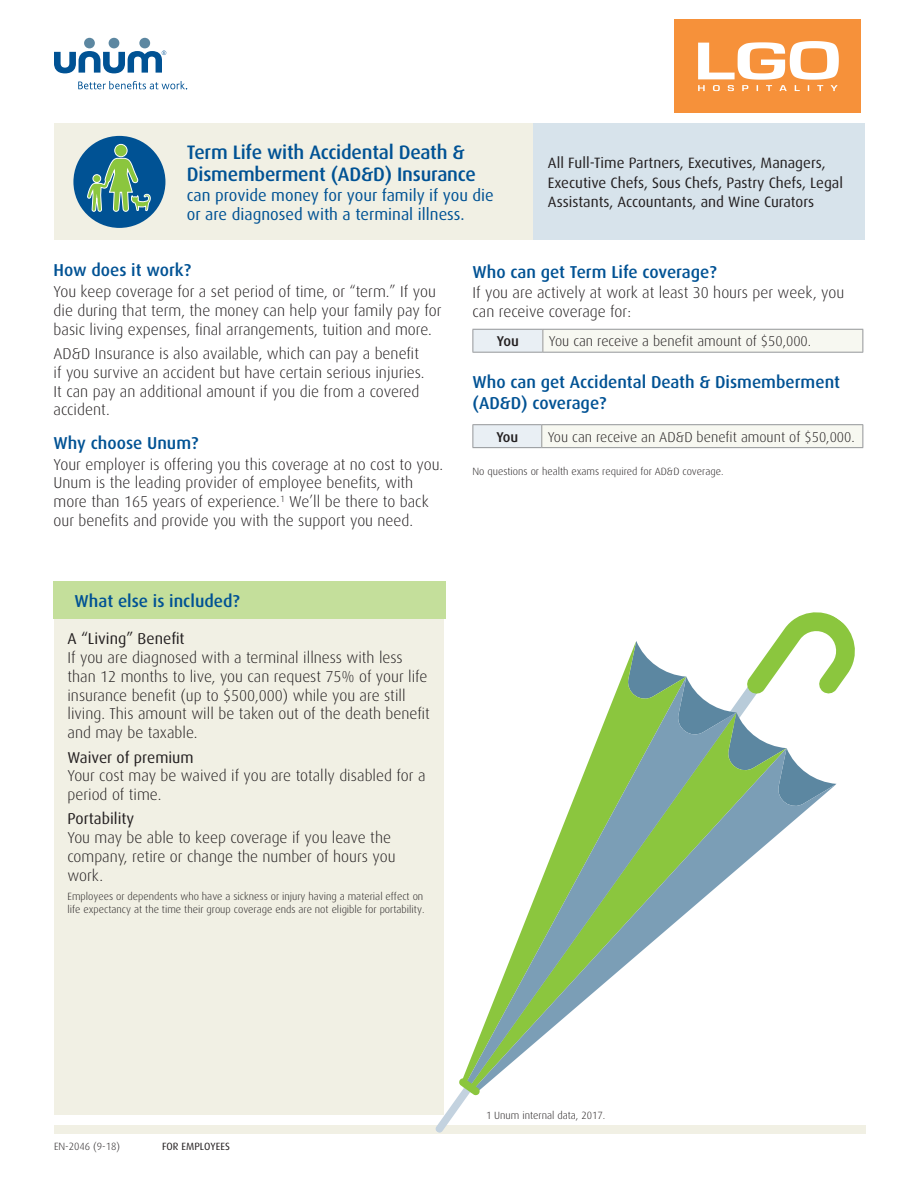
<style>
.page{position:relative;width:918px;height:1188px;background:#fff}
.page>*{position:absolute;margin:0;border:0;box-sizing:border-box;transform-origin:0 0}
.t1{font:500 21.75px "Dax Pro";letter-spacing:-.01em;color:#005294}
.t2{font:500 19.5px/22.5px "Dax Pro";letter-spacing:-.01em;color:#005294}
.t3{font:18px "Dax Pro";color:#005294}
.t4{font:500 17.25px/21px "Dax Pro";color:#005294}
.t5{font:16.5px/19.5px "Dax Pro";color:#005294}
.t6{font:300 15.75px/18.8px "Dax Pro";color:#231f20}
.t7{font:15.75px "Dax Pro";color:#231f20}
.t8{font:15px/19.5px "Dax Pro";color:#231f20}
.t9{font:300 14.25px "Dax Pro";color:#231f20}
.t10{font:500 14.25px "Dax Pro";letter-spacing:-.03em;color:#231f20}
.t11{font:300 10.5px/13.5px "Dax Pro";color:#231f20}
.t12{font:10.5px "Dax Pro";color:#231f20}
</style>
<div class="page">
<div style="left:54px;top:1126px;width:812px;height:8px;background:#f1f0e4"></div>
<img style="left:674px;top:20px;width:186px;height:92px">
<div style="left:84px;top:38px;width:11px;height:10px;background:#5c87a1;border-radius:50%"></div>
<div style="left:109px;top:38px;width:10px;height:10px;background:#5c87a1;border-radius:50%"></div>
<div style="left:139px;top:38px;width:11px;height:10px;background:#5c87a1;border-radius:50%"></div>
<svg style="left:54px;top:51px;width:112px;height:22px"></svg>
<svg style="left:78px;top:81px;width:109px;height:8px"></svg>
<div style="left:473px;top:329px;width:70px;height:23px;background:#e9eff4"></div>
<div style="left:543px;top:329px;width:320px;height:23px;background:#f7f8f1"></div>
<hr style="left:472px;top:329px;width:71px;height:1px;background:#939598">
<svg style="left:472px;top:330px;width:1px;height:22px"></svg>
<hr style="left:543px;top:329px;width:320px;height:1px;background:#939598">
<svg style="left:542px;top:330px;width:1px;height:22px"></svg>
<svg style="left:862px;top:330px;width:1px;height:22px"></svg>
<hr style="left:472px;top:352px;width:71px;height:1px;background:#939598">
<hr style="left:543px;top:352px;width:320px;height:1px;background:#939598">
<div style="left:473px;top:425px;width:69px;height:23px;background:#e9eff4"></div>
<div style="left:542px;top:425px;width:321px;height:23px;background:#f7f8f1"></div>
<hr style="left:472px;top:424px;width:70px;height:1px;background:#939598">
<svg style="left:472px;top:425px;width:1px;height:22px"></svg>
<hr style="left:542px;top:424px;width:321px;height:1px;background:#939598">
<svg style="left:541px;top:425px;width:1px;height:22px"></svg>
<svg style="left:862px;top:425px;width:1px;height:22px"></svg>
<hr style="left:472px;top:447px;width:70px;height:1px;background:#939598">
<hr style="left:542px;top:447px;width:321px;height:1px;background:#939598">
<div style="left:53px;top:581px;width:393px;height:38px;background:#c4df9b"></div>
<div style="left:54px;top:619px;width:389px;height:496px;background:#f1f0e4"></div>
<div style="left:533px;top:123px;width:332px;height:117px;background:#d7e3eb"></div>
<div style="left:54px;top:123px;width:479px;height:117px;background:#f1f0e4"></div>
<div style="left:73px;top:136px;width:92px;height:92px;background:#005294;border-radius:50%"></div>
<svg style="left:86px;top:144px;width:66px;height:84px"></svg>
<svg style="left:736px;top:811px;width:69px;height:59px"></svg>
<svg style="left:475px;top:677px;width:261px;height:397px"></svg>
<svg style="left:435px;top:1048px;width:63px;height:85px"></svg>
<svg style="left:626px;top:612px;width:229px;height:199px"></svg>
<p class="t2" style="left:187px;top:140px;width:291px">Term Life with Accidental Death &amp;<br>Dismemberment (AD&amp;D) Insurance</p>
<p class="t5" style="left:187px;top:185px;width:309px">can provide money for your family if you die or are diagnosed with a terminal illness.</p>
<p class="t8" style="left:548px;top:153px;width:297px">All Full-Time Partners, Executives, Managers,<br>Executive Chefs, Sous Chefs, Pastry Chefs, Legal<br>Assistants, Accountants, and Wine Curators</p>
<h1 class="t1" style="left:187px;top:157px;width:640px">Term Life with Accidental Death &amp; Dismemberment (AD&amp;D) Insurance</h1>
<p class="t3" style="left:187px;top:185px;width:644px">can provide money for your family if you die or are diagnosed with a terminal illness.</p>
<p class="t4" style="left:54px;top:259px;width:139px">How does it work?</p>
<p class="t6" style="left:54px;top:282px;width:389px">You keep coverage for a set period of time, or “term.” If you die during that term, the money can help your family pay for basic living expenses, final arrangements, tuition and more.</p>
<p class="t6" style="left:54px;top:344px;width:373px">AD&amp;D Insurance is also available, which can pay a benefit if you survive an accident but have certain serious injuries.<br>It can pay an additional amount if you die from a covered accident.</p>
<p class="t4" style="left:54px;top:432px;width:146px">Why choose Unum?</p>
<p class="t6" style="left:54px;top:454px;width:391px">Your employer is offering you this coverage at no cost to you.<br>Unum is the leading provider of employee benefits, with more than 165 years of experience.<sup>1</sup> We’ll be there to back our benefits and provide you with the support you need.</p>
<p class="t4" style="left:75px;top:590px;width:167px">What else is included?</p>
<p class="t7" style="left:68px;top:629px;width:119px">A “Living” Benefit</p>
<p class="t6" style="left:68px;top:648px;width:364px">If you are diagnosed with a terminal illness with less than 12 months to live, you can request 75% of your life insurance benefit (up to $500,000) while you are still living. This amount will be taken out of the death benefit and may be taxable.</p>
<p class="t7" style="left:68px;top:747px;width:128px">Waiver of premium</p>
<p class="t6" style="left:68px;top:766px;width:360px">Your cost may be waived if you are totally disabled for a period of time.</p>
<p class="t7" style="left:68px;top:809px;width:68px">Portability</p>
<p class="t6" style="left:68px;top:828px;width:330px">You may be able to keep coverage if you leave the company, retire or change the number of hours you work.</p>
<p class="t11" style="left:68px;top:889px;width:358px">Employees or dependents who have a sickness or injury having a material effect on life expectancy at the time their group coverage ends are not eligible for portability.</p>
<p class="t4" style="left:472px;top:261px;width:246px">Who can get Term Life coverage?</p>
<p class="t6" style="left:472px;top:283px;width:373px">If you are actively at work at least 30 hours per week, you can receive coverage for:</p>
<p class="t10" style="left:497px;top:332px;width:23px">You</p>
<p class="t9" style="left:549px;top:332px;width:264px">You can receive a benefit amount of $50,000.</p>
<p class="t4" style="left:472px;top:371px;width:369px">Who can get Accidental Death &amp; Dismemberment (AD&amp;D) coverage?</p>
<p class="t10" style="left:496px;top:428px;width:23px">You</p>
<p class="t9" style="left:548px;top:428px;width:309px">You can receive an AD&amp;D benefit amount of $50,000.</p>
<p class="t11" style="left:472px;top:465px;width:253px">No questions or health exams required for AD&amp;D coverage.</p>
<p class="t11" style="left:54px;top:1139px;width:68px">EN-2046 (9-18)</p>
<p class="t12" style="left:162px;top:1139px;width:69px">FOR EMPLOYEES</p>
<p class="t11" style="left:486px;top:1109px;width:121px">1 Unum internal data, 2017.</p>
</div>
